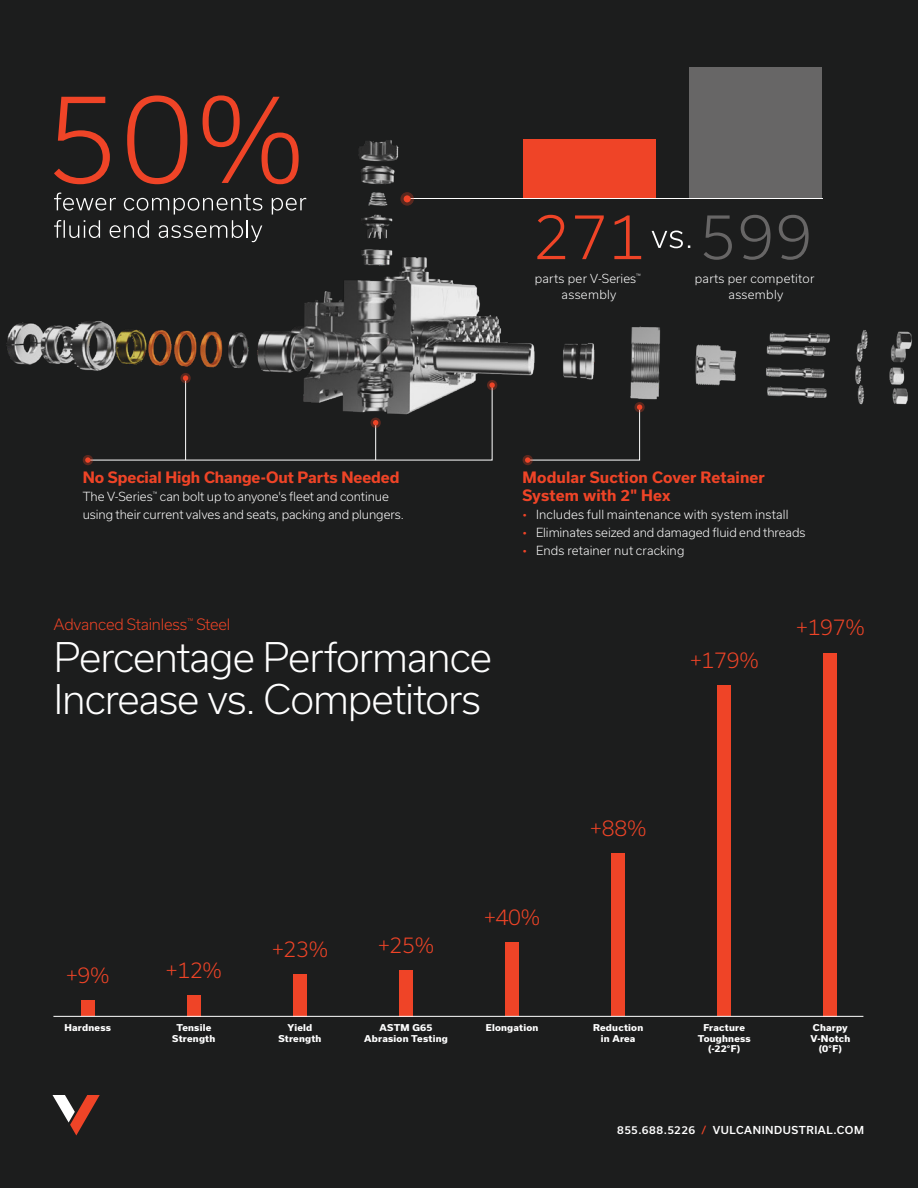
<style>
.page{position:relative;width:918px;height:1188px;background:#1c1d1d}
.page>*{position:absolute;margin:0;border:0;box-sizing:border-box;transform-origin:0 0}
.t1{font:300 59.55px "Usual";color:#ef4427}
.t2{font:300 59.55px "Usual";color:#676666}
.t3{font:300 39px/42px "Usual";letter-spacing:-.03em;color:#fff}
.t4{font:300 21px "Usual";letter-spacing:-.015em;color:#ef4427}
.t5{font:700 15px/18px "Usual";color:#ef4427}
.t6{font:300 15px "Usual";letter-spacing:-.015em;color:#ef4427}
.t7{font:300 12px/18px "Usual";letter-spacing:-.005em;color:#fff}
.t8{font:300 11.85px/15.9px "Usual";letter-spacing:.025em;color:#fff;text-align:center}
.t9{font:500 10.5px "Usual";letter-spacing:.05em;color:#fff}
.t10{font:800 9px/10.8px "Usual";letter-spacing:.02em;color:#fff;text-align:center;scale:1.04 1}
.s1{color:#ef4427}
</style>
<div class="page">
<img style="left:6px;top:118px;width:906px;height:342px">
<svg style="left:83px;top:455px;width:10px;height:10px"></svg>
<svg style="left:523px;top:455px;width:10px;height:10px"></svg>
<svg style="left:634px;top:402px;width:11px;height:10px"></svg>
<svg style="left:525px;top:405px;width:117px;height:58px"></svg>
<div style="left:180px;top:373px;width:11px;height:10px;background:#5a281f;border-radius:50%"></div>
<svg style="left:487px;top:380px;width:10px;height:10px"></svg>
<svg style="left:85px;top:375px;width:410px;height:88px"></svg>
<svg style="left:53px;top:1095px;width:47px;height:41px"></svg>
<svg style="left:54px;top:97px;width:56px;height:87px"></svg>
<svg style="left:127px;top:95px;width:60px;height:89px"></svg>
<svg style="left:203px;top:95px;width:96px;height:89px"></svg>
<svg style="left:272px;top:198px;width:34px;height:17px"></svg>
<svg style="left:54px;top:193px;width:208px;height:49px"></svg>
<div style="left:523px;top:139px;width:133px;height:59px;background:#ef4427"></div>
<div style="left:689px;top:67px;width:133px;height:131px;background:#676666"></div>
<svg style="left:652px;top:231px;width:38px;height:17px"></svg>
<hr style="left:407px;top:198px;width:415px;height:1px;background:#fff">
<svg style="left:400px;top:192px;width:14px;height:14px"></svg>
<div style="left:404px;top:195px;width:7px;height:7px;background:#ef4427;border-radius:50%"></div>
<div style="left:824px;top:653px;width:13px;height:363px;background:#ef4427"></div>
<div style="left:718px;top:685px;width:13px;height:331px;background:#ef4427"></div>
<div style="left:612px;top:853px;width:13px;height:163px;background:#ef4427"></div>
<div style="left:506px;top:943px;width:13px;height:73px;background:#ef4427"></div>
<div style="left:399px;top:970px;width:14px;height:46px;background:#ef4427"></div>
<div style="left:293px;top:974px;width:13px;height:42px;background:#ef4427"></div>
<div style="left:187px;top:995px;width:13px;height:21px;background:#ef4427"></div>
<div style="left:81px;top:1000px;width:13px;height:16px;background:#ef4427"></div>
<hr style="left:53px;top:1016px;width:810px;height:1px;background:#fff">
<h1 class="t1" style="left:533px;top:203px;width:113px">271</h1>
<p class="t8" style="left:535px;top:271px;width:108px">parts per V-Series<sup>™ </sup>assembly</p>
<h1 class="t2" style="left:700px;top:203px;width:114px">599</h1>
<p class="t8" style="left:695px;top:271px;width:121px">parts per competitor assembly</p>
<p class="t5" style="left:83px;top:469px;width:318px">No Special High Change-Out Parts Needed</p>
<p class="t7" style="left:83px;top:488px;width:323px">The V-Series<sup>™</sup> can bolt up to anyone's fleet and continue using their current valves and seats, packing and plungers.</p>
<p class="t6" style="left:54px;top:616px;width:178px">Advanced Stainless<sup>™</sup> Steel</p>
<h2 class="t3" style="left:54px;top:637px;width:440px">Percentage Performance<br>Increase vs. Competitors</h2>
<p class="t5" style="left:523px;top:469px;width:244px">Modular Suction Cover Retainer<br>System with 2" Hex</p>
<p class="t7" style="left:523px;top:506px;width:267px"><span class="s1">•</span> Includes full maintenance with system install</p>
<p class="t7" style="left:523px;top:524px;width:284px"><span class="s1">•</span> Eliminates seized and damaged fluid end threads</p>
<p class="t7" style="left:523px;top:542px;width:163px"><span class="s1">•</span> Ends retainer nut cracking</p>
<h3 class="t4" style="left:690px;top:648px;width:70px">+179%</h3>
<h3 class="t4" style="left:796px;top:615px;width:70px">+197%</h3>
<h3 class="t4" style="left:590px;top:816px;width:58px">+88%</h3>
<h3 class="t4" style="left:66px;top:963px;width:45px">+9%</h3>
<h3 class="t4" style="left:166px;top:958px;width:58px">+12%</h3>
<h3 class="t4" style="left:272px;top:937px;width:58px">+23%</h3>
<h3 class="t4" style="left:378px;top:933px;width:58px">+25%</h3>
<h3 class="t4" style="left:484px;top:905px;width:58px">+40%</h3>
<p class="t10" style="left:64px;top:1022px;width:46px">Hardness</p>
<p class="t10" style="left:172px;top:1022px;width:43px">Tensile<br>Strength</p>
<p class="t10" style="left:278px;top:1022px;width:43px">Yield<br>Strength</p>
<p class="t10" style="left:364px;top:1022px;width:82px">ASTM G65<br>Abrasion Testing</p>
<p class="t10" style="left:486px;top:1022px;width:52px">Elongation</p>
<p class="t10" style="left:593px;top:1022px;width:50px">Reduction in Area</p>
<p class="t10" style="left:810px;top:1022px;width:40px">Charpy<br>V-Notch (0°F)</p>
<p class="t10" style="left:698px;top:1022px;width:53px">Fracture<br>Toughness (-22°F)</p>
<p class="t9" style="left:617px;top:1124px;width:248px">855.688.5226 <span class="s1">/</span> VULCANINDUSTRIAL.COM</p>
</div>
